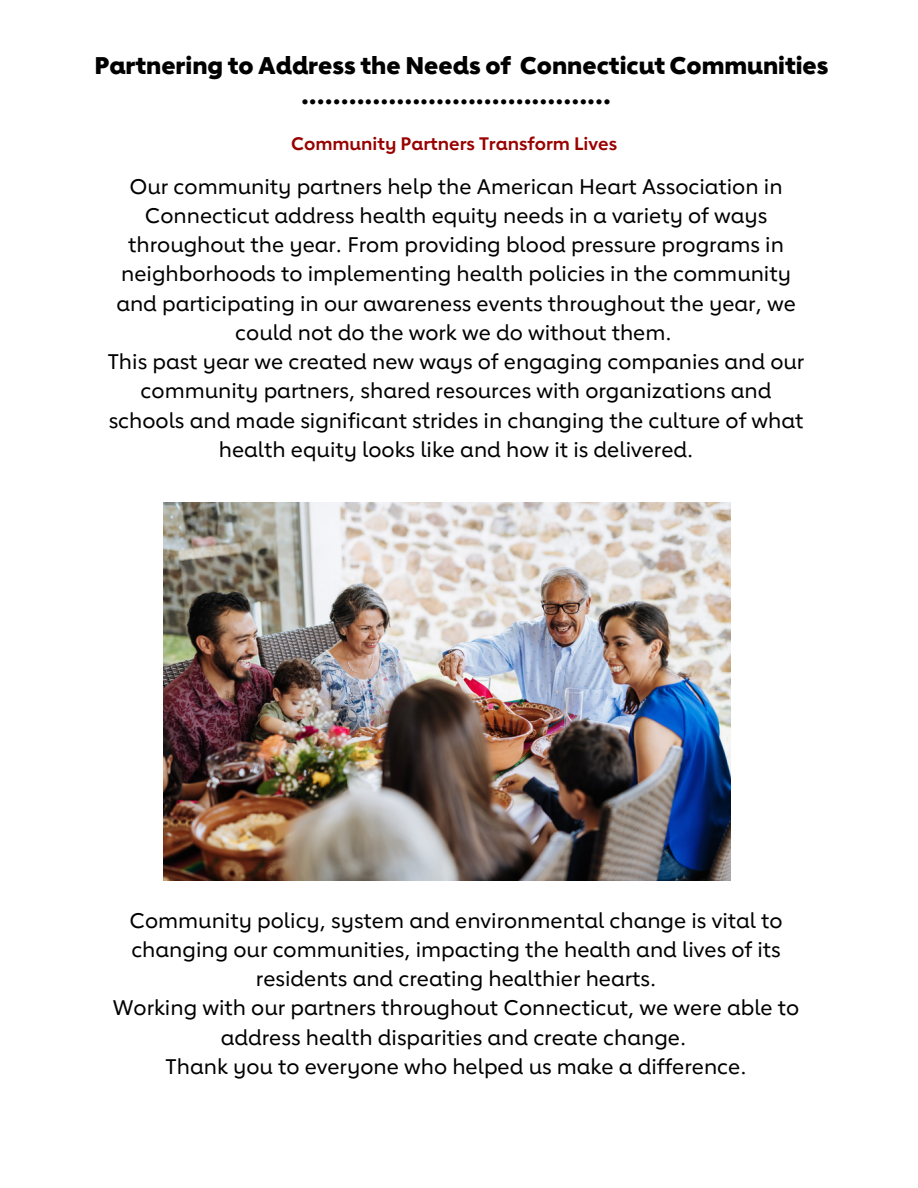
<style>
.page{position:relative;width:918px;height:1188px;background:#fff}
.page>*{position:absolute;margin:0;border:0;box-sizing:border-box;transform-origin:0 0}
.t1{font:800 25.5px "Lub Dub";color:#000}
.t2{font:800 24px "Lub Dub";color:#000}
.t3{font:500 21px/29.2px "Lub Dub";color:#000;text-align:center}
.t4{font:700 18px "Lub Dub";color:#900}
</style>
<div class="page">
<img style="left:163px;top:502px;width:567px;height:378px">
<p class="t2" style="left:94px;top:50px;width:736px">Partnering to Address the Needs of Connecticut Communities</p>
<p class="t1" style="left:301px;top:78px;width:312px">.......................................</p>
<p class="t4" style="left:291px;top:132px;width:328px">Community Partners Transform Lives</p>
<p class="t3" style="left:116px;top:171px;width:681px">Our community partners help the American Heart Association in Connecticut address health equity needs in a variety of ways throughout the year. From providing blood pressure programs in neighborhoods to implementing health policies in the community and participating in our awareness events throughout the year, we could not do the work we do without them.</p>
<p class="t3" style="left:108px;top:347px;width:698px">This past year we created new ways of engaging companies and our community partners, shared resources with organizations and schools and made significant strides in changing the culture of what health equity looks like and how it is delivered.</p>
<p class="t3" style="left:129px;top:905px;width:655px">Community policy, system and environmental change is vital to changing our communities, impacting the health and lives of its residents and creating healthier hearts.</p>
<p class="t3" style="left:113px;top:993px;width:688px">Working with our partners throughout Connecticut, we were able to address health disparities and create change.</p>
<p class="t3" style="left:166px;top:1051px;width:582px">Thank you to everyone who helped us make a difference.</p>
</div>
